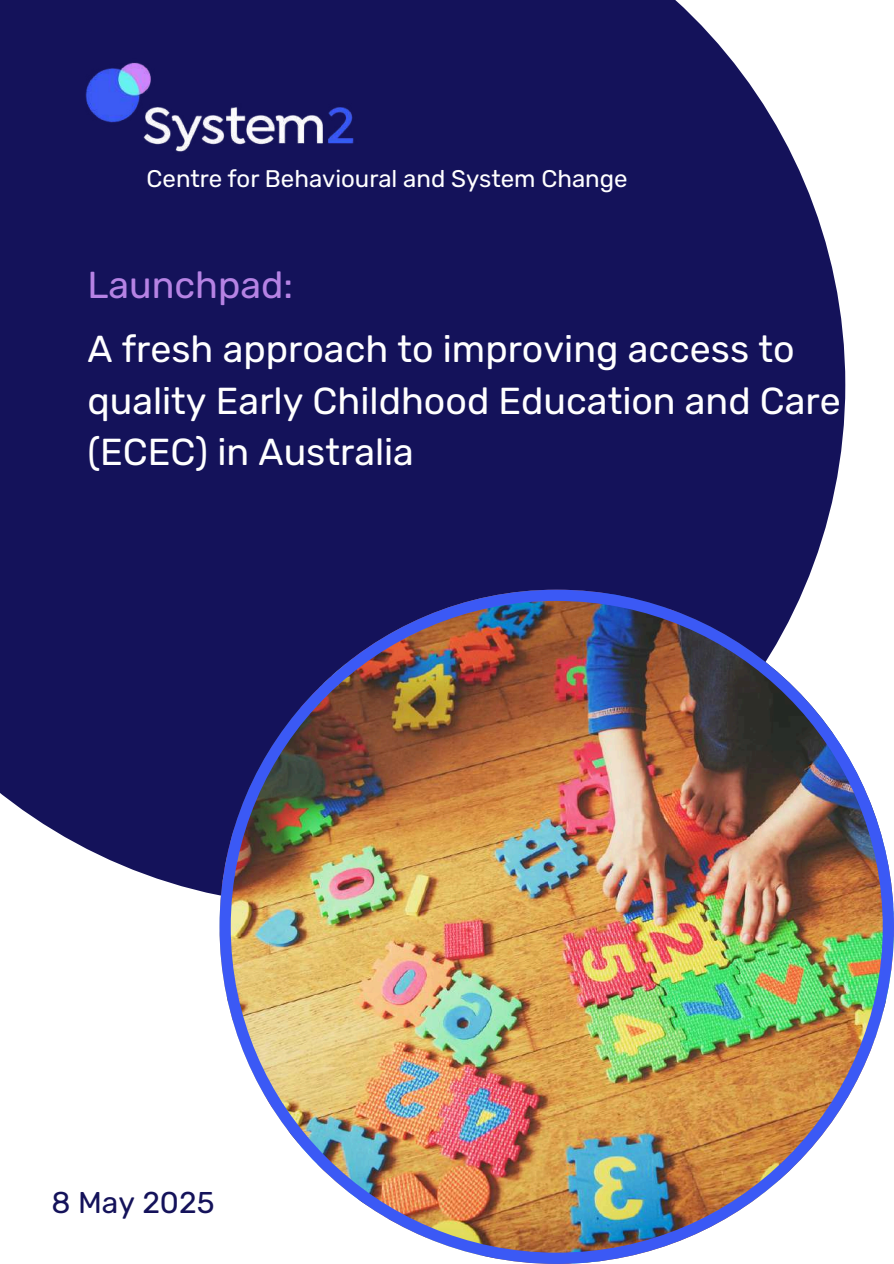
<style>
.page{position:relative;width:894px;height:1264px;background:#fff}
.page>*{position:absolute;margin:0;border:0;box-sizing:border-box;transform-origin:0 0}
.t1{font:37.5px/51.8px "Rubik";color:#fff}
.t2{font:37.5px "Rubik";color:#b683e4}
.t3{font:30px "Rubik";color:#14125a}
.t4{font:24px "Rubik";color:#fff}
</style>
<div class="page">
<div style="left:0;top:0;width:845px;height:896px;background:#14125a"></div>
<img style="left:219px;top:589px;width:674px;height:674px">
<img style="left:52px;top:35px;width:335px;height:145px">
<p class="t4" style="left:146px;top:165px;width:482px">Centre for Behavioural and System Change</p>
<p class="t2" style="left:87px;top:263px;width:207px">Launchpad:</p>
<p class="t1" style="left:87px;top:323px;width:754px">A fresh approach to improving access to quality Early Childhood Education and Care (ECEC) in Australia</p>
<p class="t3" style="left:52px;top:1185px;width:164px">8 May 2025</p>
</div>
